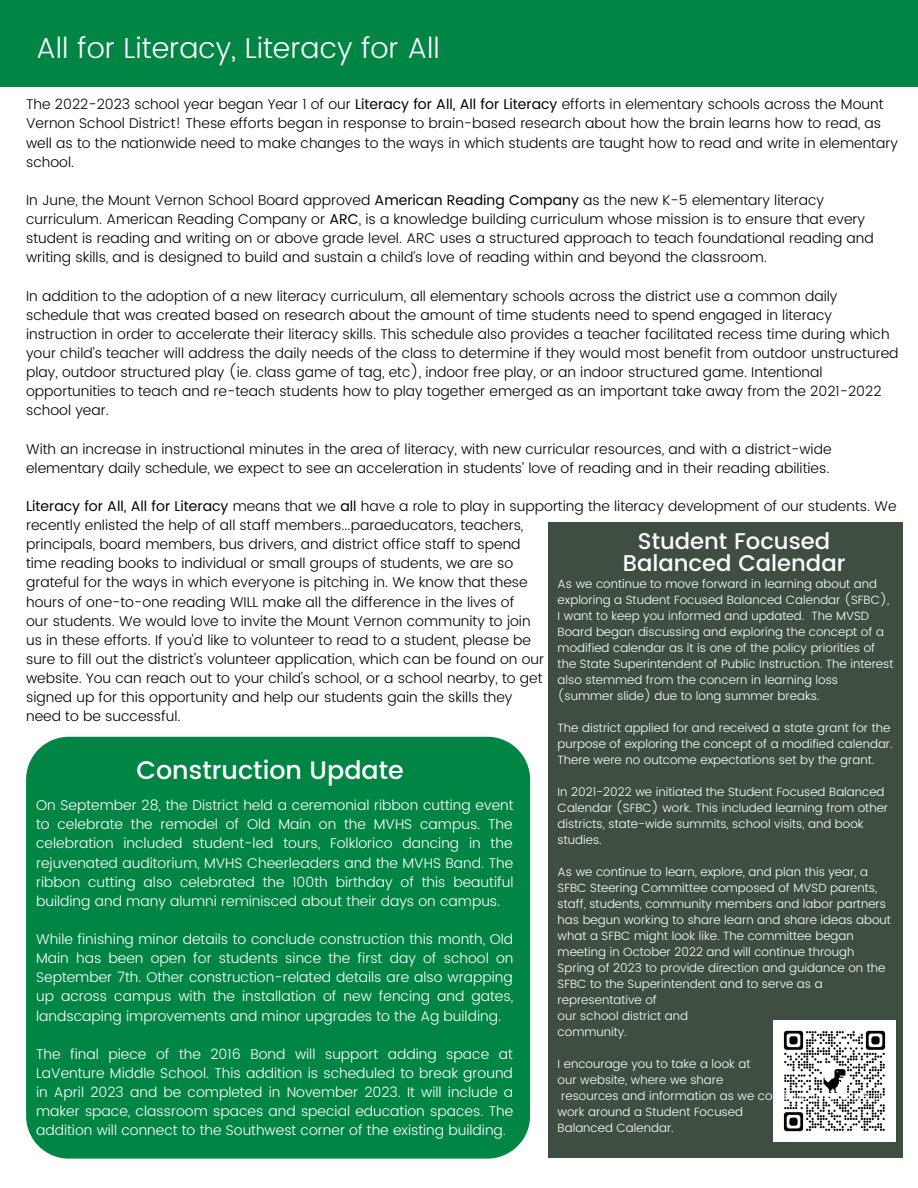
<style>
.page{position:relative;width:918px;height:1188px;background:#fff}
.page>*{position:absolute;margin:0;border:0;box-sizing:border-box;transform-origin:0 0}
.t1{font:300 28.8px "Poppins";color:#fff}
.t2{font:500 25.35px "Poppins";color:#fff}
.t3{font:500 22.65px/21.3px "Poppins";color:#fff;text-align:center}
.t4{font:300 14.1px/19.2px "Poppins";color:#000}
.t5{font:300 14.1px/19.2px "Poppins";color:#fff;text-align:justify}
.t6{font:300 12px/16px "Poppins";color:#fff}
.s1{font-weight:400}
</style>
<div class="page">
<div style="left:0;top:0;width:918px;height:87px;background:#008544"></div>
<div style="left:549px;top:522px;width:354px;height:636px;background:#3e4e40"></div>
<div style="left:26px;top:737px;width:504px;height:422px;background:#008544"></div>
<img style="left:774px;top:1020px;width:121px;height:122px">
<h1 class="t1" style="left:36px;top:32px;width:405px">All for Literacy, Literacy for All</h1>
<p class="t4" style="left:26px;top:95px;width:873px">The 2022-2023 school year began Year 1 of our <span class="s1">Literacy for All, All for Literacy</span> efforts in elementary schools across the Mount Vernon School District! These efforts began in response to brain-based research about how the brain learns how to read, as well as to the nationwide need to make changes to the ways in which students are taught how to read and write in elementary school.</p>
<p class="t4" style="left:26px;top:190px;width:849px">In June, the Mount Vernon School Board approved <span class="s1">American Reading Company</span> as the new K-5 elementary literacy curriculum. American Reading Company or <span class="s1">ARC</span>, is a knowledge building curriculum whose mission is to ensure that every student is reading and writing on or above grade level. ARC uses a structured approach to teach foundational reading and writing skills, and is designed to build and sustain a child’s love of reading within and beyond the classroom.</p>
<p class="t4" style="left:26px;top:286px;width:874px">In addition to the adoption of a new literacy curriculum, all elementary schools across the district use a common daily schedule that was created based on research about the amount of time students need to spend engaged in literacy instruction in order to accelerate their literacy skills. This schedule also provides a teacher facilitated recess time during which your child’s teacher will address the daily needs of the class to determine if they would most benefit from outdoor unstructured play, outdoor structured play (ie. class game of tag, etc), indoor free play, or an indoor structured game. Intentional opportunities to teach and re-teach students how to play together emerged as an important take away from the 2021-2022 school year.</p>
<p class="t4" style="left:26px;top:439px;width:807px">With an increase in instructional minutes in the area of literacy, with new curricular resources, and with a district-wide elementary daily schedule, we expect to see an acceleration in students’ love of reading and in their reading abilities.</p>
<p class="t4" style="left:26px;top:496px;width:872px"><span class="s1">Literacy for All, All for Literacy</span> means that we <span class="s1">all</span> have a role to play in supporting the literacy development of our students. We recently enlisted the help of all staff members...paraeducators, teachers,<br>principals, board members, bus drivers, and district office staff to spend<br>time reading books to individual or small groups of students, we are so<br>grateful for the ways in which everyone is pitching in. We know that these<br>hours of one-to-one reading WILL make all the difference in the lives of<br>our students. We would love to invite the Mount Vernon community to join<br>us in these efforts. If you'd like to volunteer to read to a student, please be<br>sure to fill out the district's volunteer application, which can be found on our<br>website. You can reach out to your child's school, or a school nearby, to get<br>signed up for this opportunity and help our students gain the skills they<br>need to be successful.</p>
<h3 class="t3" style="left:623px;top:531px;width:224px">Student Focused<br>Balanced Calendar</h3>
<p class="t6" style="left:558px;top:575px;width:337px">As we continue to move forward in learning about and exploring a Student Focused Balanced Calendar (SFBC), I want to keep you informed and updated. The MVSD Board began discussing and exploring the concept of a modified calendar as it is one of the policy priorities of the State Superintendent of Public Instruction. The interest also stemmed from the concern in learning loss (summer slide) due to long summer breaks.</p>
<p class="t6" style="left:558px;top:719px;width:337px">The district applied for and received a state grant for the purpose of exploring the concept of a modified calendar.<br>There were no outcome expectations set by the grant.</p>
<p class="t6" style="left:558px;top:783px;width:332px">In 2021-2022 we initiated the Student Focused Balanced Calendar (SFBC) work. This included learning from other districts, state-wide summits, school visits, and book studies.</p>
<p class="t6" style="left:558px;top:863px;width:335px">As we continue to learn, explore, and plan this year, a SFBC Steering Committee composed of MVSD parents, staff, students, community members and labor partners has begun working to share learn and share ideas about what a SFBC might look like. The committee began meeting in October 2022 and will continue through Spring of 2023 to provide direction and guidance on the SFBC to the Superintendent and to serve as a representative of<br>our school district and<br>community.</p>
<p class="t6" style="left:558px;top:1055px;width:336px">I encourage you to take a look at<br>our website, where we share<br>resources and information as we continue to explore our work around a Student Focused<br>Balanced Calendar.</p>
<h2 class="t2" style="left:136px;top:756px;width:269px">Construction Update</h2>
<p class="t5" style="left:36px;top:796px;width:479px">On September 28, the District held a ceremonial ribbon cutting event to celebrate the remodel of Old Main on the MVHS campus. The celebration included student-led tours, Folklorico dancing in the rejuvenated auditorium, MVHS Cheerleaders and the MVHS Band. The ribbon cutting also celebrated the 100th birthday of this beautiful building and many alumni reminisced about their days on campus.</p>
<p class="t5" style="left:36px;top:930px;width:479px">While finishing minor details to conclude construction this month, Old Main has been open for students since the first day of school on September 7th. Other construction-related details are also wrapping up across campus with the installation of new fencing and gates, landscaping improvements and minor upgrades to the Ag building.</p>
<p class="t5" style="left:36px;top:1044px;width:479px">The final piece of the 2016 Bond will support adding space at LaVenture Middle School. This addition is scheduled to break ground in April 2023 and be completed in November 2023. It will include a maker space, classroom spaces and special education spaces. The addition will connect to the Southwest corner of the existing building.</p>
</div>
